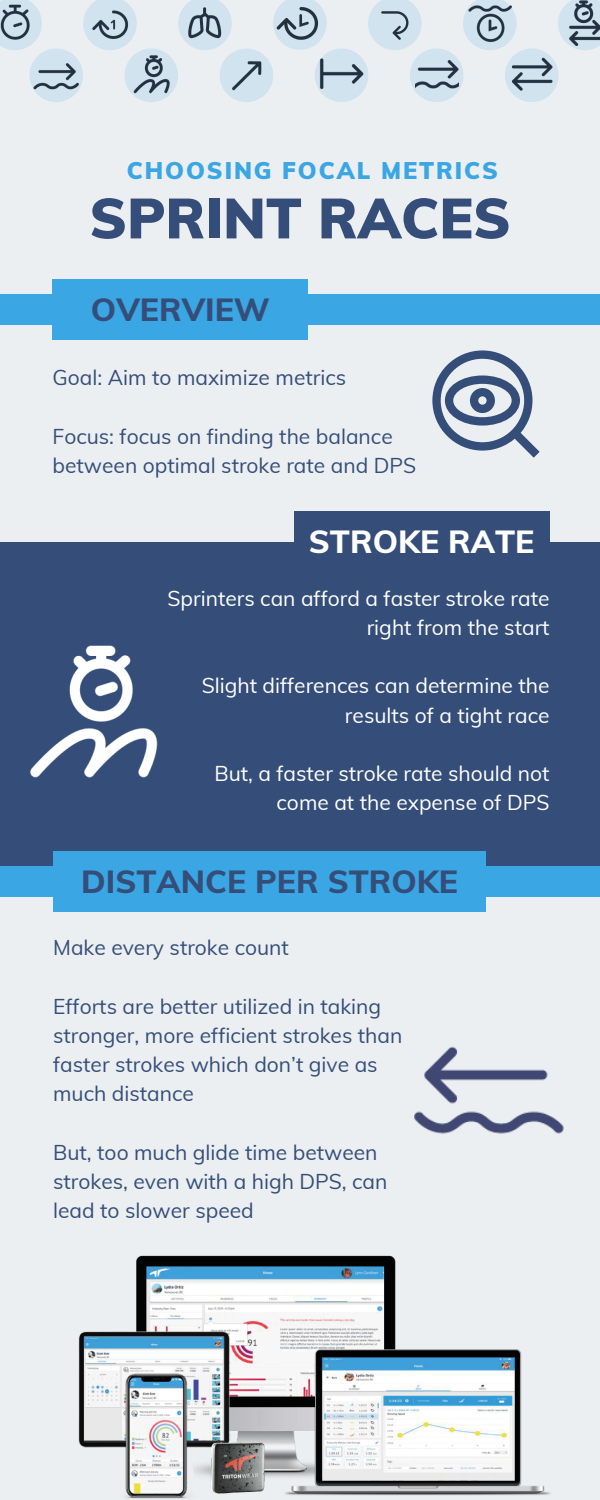
<style>
.page{position:relative;width:600px;height:1500px;background:#eceff1}
.page>*{position:absolute;margin:0;border:0;box-sizing:border-box;transform-origin:0 0}
.t1{font:900 56px "Muli";color:#354e79}
.t2{font:800 32px "Muli";color:#354e79}
.t3{font:800 32px "Muli";color:#fff}
.t4{font:900 23.6px "Muli";letter-spacing:.08em;color:#3aa6e3}
.t5{font:21px/29.2px "Muli";color:#354e79}
.t6{font:21px/29.2px "Muli";color:#fff;text-align:right}
</style>
<div class="page">
<div style="left:0;top:543px;width:600px;height:326px;background:#354e79"></div>
<div style="left:294px;top:512px;width:256px;height:62px;background:#354e79"></div>
<img style="left:415px;top:1046px;width:149px;height:88px">
<img style="left:30px;top:645px;width:128px;height:133px">
<svg style="left:0;top:0;width:600px;height:102px"></svg>
<img style="left:507px;top:49px;width:50px;height:50px">
<div style="left:0;top:294px;width:600px;height:31px;background:#3aa6e3"></div>
<div style="left:53px;top:279px;width:255px;height:61px;background:#3aa6e3"></div>
<div style="left:0;top:866px;width:600px;height:31px;background:#3aa6e3"></div>
<div style="left:53px;top:851px;width:433px;height:61px;background:#3aa6e3"></div>
<svg style="left:432px;top:350px;width:108px;height:108px"></svg>
<img style="left:78px;top:1255px;width:473px;height:244px">
<p class="t4" style="left:127px;top:155px;width:373px">CHOOSING FOCAL METRICS</p>
<p class="t1" style="left:89px;top:182px;width:423px">SPRINT RACES</p>
<p class="t2" style="left:91px;top:289px;width:181px">OVERVIEW</p>
<p class="t5" style="left:53px;top:363px;width:295px">Goal: Aim to maximize metrics</p>
<p class="t5" style="left:53px;top:421px;width:365px">Focus: focus on finding the balance between optimal stroke rate and DPS</p>
<p class="t3" style="left:309px;top:521px;width:227px">STROKE RATE</p>
<p class="t6" style="left:167px;top:583px;width:384px">Sprinters can afford a faster stroke rate right from the start</p>
<p class="t6" style="left:202px;top:671px;width:349px">Slight differences can determine the results of a tight race</p>
<p class="t6" style="left:214px;top:759px;width:337px">But, a faster stroke rate should not come at the expense of DPS</p>
<p class="t2" style="left:81px;top:861px;width:378px">DISTANCE PER STROKE</p>
<p class="t5" style="left:53px;top:933px;width:237px">Make every stroke count</p>
<p class="t5" style="left:53px;top:991px;width:351px">Efforts are better utilized in taking stronger, more efficient strokes than faster strokes which don’t give as much distance</p>
<p class="t5" style="left:53px;top:1137px;width:336px">But, too much glide time between strokes, even with a high DPS, can lead to slower speed</p>
</div>
